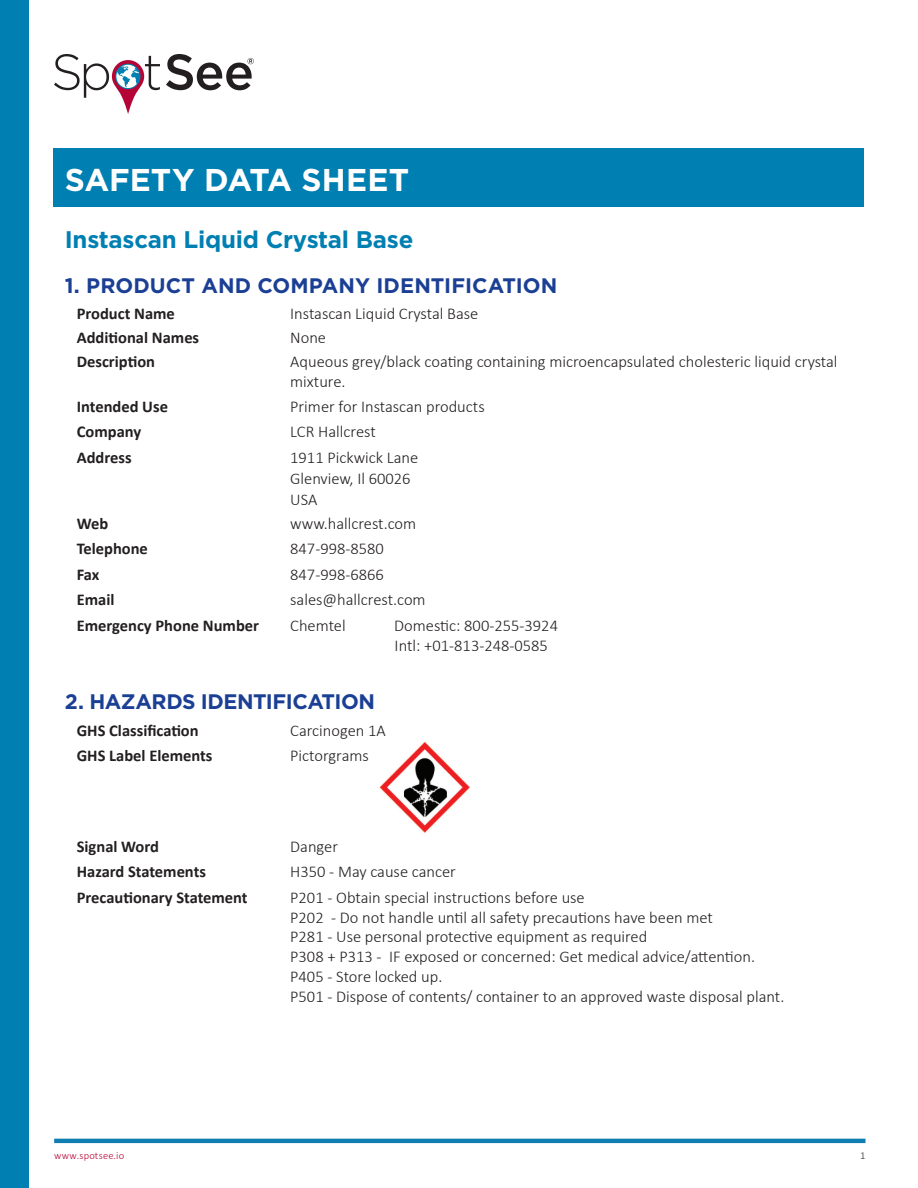
<style>
.page{position:relative;width:918px;height:1188px;background:#fff}
.page>*{position:absolute;margin:0;border:0;box-sizing:border-box;transform-origin:0 0}
.t1{font:700 31.5px "Gotham";color:#fff}
.t2{font:700 24px "Gotham";letter-spacing:-.01em;color:#007fb2}
.t3{font:700 21px "Gotham";letter-spacing:-.01em;color:#1b3f94}
.t4{font:300 16.5px/19.8px "Calibri";color:#231f20}
.t5{font:700 16.5px "Calibri";color:#231f20}
.t6{font:300 10.5px "Calibri";letter-spacing:.02em;color:#b50536}
.t7{font:300 10.5px "Calibri";color:#231f20}
</style>
<div class="page">
<div style="left:54px;top:148px;width:810px;height:59px;background:#007fb2"></div>
<div style="left:0;top:0;width:29px;height:1188px;background:#007fb2"></div>
<hr style="left:54px;top:1139px;width:812px;height:4px;background:#117eb1">
<svg style="left:54px;top:54px;width:106px;height:60px"></svg>
<svg style="left:166px;top:54px;width:88px;height:36px"></svg>
<img style="left:379px;top:742px;width:91px;height:91px">
<h1 class="t1" style="left:65px;top:161px;width:346px">SAFETY DATA SHEET</h1>
<h2 class="t2" style="left:65px;top:225px;width:350px">Instascan Liquid Crystal Base</h2>
<p class="t3" style="left:65px;top:274px;width:494px">1. PRODUCT AND COMPANY IDENTIFICATION</p>
<p class="t5" style="left:77px;top:303px;width:100px">Product Name</p>
<p class="t4" style="left:290px;top:302px;width:190px">Instascan Liquid Crystal Base</p>
<p class="t5" style="left:77px;top:327px;width:124px">Additional Names</p>
<p class="t4" style="left:290px;top:327px;width:37px">None</p>
<p class="t5" style="left:77px;top:351px;width:80px">Description</p>
<p class="t4" style="left:290px;top:351px;width:549px">Aqueous grey/black coating containing microencapsulated cholesteric liquid crystal mixture.</p>
<p class="t5" style="left:77px;top:396px;width:93px">Intended Use</p>
<p class="t4" style="left:290px;top:395px;width:196px">Primer for Instascan products</p>
<p class="t5" style="left:77px;top:421px;width:66px">Company</p>
<p class="t4" style="left:290px;top:421px;width:87px">LCR Hallcrest</p>
<p class="t5" style="left:77px;top:446px;width:56px">Address</p>
<p class="t4" style="left:290px;top:446px;width:130px;line-height:21px">1911 Pickwick Lane<br>Glenview, Il 60026<br>USA</p>
<p class="t5" style="left:77px;top:513px;width:33px">Web</p>
<p class="t4" style="left:290px;top:513px;width:127px">www.hallcrest.com</p>
<p class="t5" style="left:77px;top:538px;width:73px">Telephone</p>
<p class="t4" style="left:290px;top:538px;width:95px">847-998-8580</p>
<p class="t5" style="left:77px;top:564px;width:24px">Fax</p>
<p class="t4" style="left:290px;top:564px;width:95px">847-998-6866</p>
<p class="t5" style="left:77px;top:589px;width:39px">Email</p>
<p class="t4" style="left:290px;top:589px;width:137px">sales@hallcrest.com</p>
<p class="t5" style="left:77px;top:615px;width:184px">Emergency Phone Number</p>
<p class="t4" style="left:290px;top:615px;width:57px">Chemtel</p>
<p class="t4" style="left:394px;top:615px;width:165px">Domestic: 800-255-3924<br>Intl: +01-813-248-0585</p>
<p class="t3" style="left:65px;top:690px;width:312px">2. HAZARDS IDENTIFICATION</p>
<p class="t5" style="left:77px;top:720px;width:123px">GHS Classification</p>
<p class="t4" style="left:290px;top:720px;width:97px">Carcinogen 1A</p>
<p class="t5" style="left:77px;top:745px;width:137px">GHS Label Elements</p>
<p class="t4" style="left:290px;top:745px;width:80px">Pictorgrams</p>
<p class="t5" style="left:77px;top:836px;width:84px">Signal Word</p>
<p class="t4" style="left:290px;top:836px;width:49px">Danger</p>
<p class="t5" style="left:77px;top:861px;width:131px">Hazard Statements</p>
<p class="t4" style="left:290px;top:861px;width:167px">H350 - May cause cancer</p>
<p class="t5" style="left:77px;top:887px;width:172px">Precautionary Statement</p>
<p class="t4" style="left:290px;top:887px;width:496px">P201 - Obtain special instructions before use<br>P202 - Do not handle until all safety precautions have been met<br>P281 - Use personal protective equipment as required<br>P308 + P313 - IF exposed or concerned: Get medical advice/attention.<br>P405 - Store locked up.<br>P501 - Dispose of contents/ container to an approved waste disposal plant.</p>
<p class="t6" style="left:54px;top:1149px;width:72px">www.spotsee.io</p>
<p class="t7" style="left:860px;top:1149px;width:7px">1</p>
</div>
